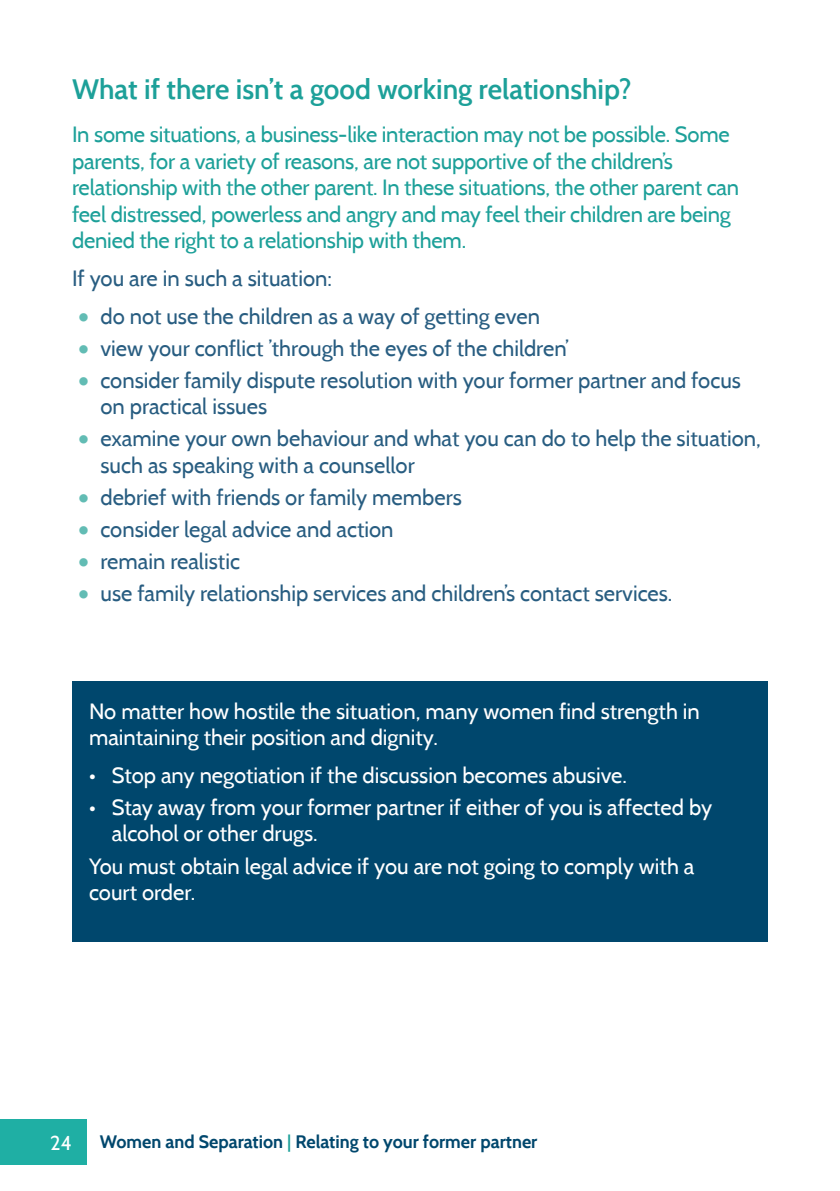
<style>
.page{position:relative;width:840px;height:1191px;background:#fff}
.page>*{position:absolute;margin:0;border:0;box-sizing:border-box;transform-origin:0 0}
.Heading_2_Teal{font:600 28px "Cabin";color:#1da099}
.t1{font:22px/26.4px "Cabin";color:#285d81}
.Highlight-intro{font:22px/26.4px "Cabin";letter-spacing:-.01em;color:#1da099}
.text_white{font:22px/26.4px "Cabin";color:#fff}
.t2{font:20px "Cabin";color:#fff}
.t3{font:700 18px "Cabin";color:#00476d}
.s1{font-size:38px;color:#62bcb4}
.s2{color:#1da099}
</style>
<div class="page">
<div style="left:0;top:1119px;width:86px;height:45px;background:#1fafa4"></div>
<div style="left:72px;top:680px;width:695px;height:261px;background:#00476d"></div>
<p class="Heading_2_Teal" style="left:72px;top:72px;width:560px">What if there isn’t a good working relationship?</p>
<p class="Highlight-intro" style="left:72px;top:121px;width:668px">In some situations, a business-like interaction may not be possible. Some parents, for a variety of reasons, are not supportive of the children’s relationship with the other parent. In these situations, the other parent can feel distressed, powerless and angry and may feel their children are being denied the right to a relationship with them.</p>
<p class="t1" style="left:72px;top:265px;width:261px">If you are in such a situation:</p>
<p class="t1" style="left:78px;top:302px;width:463px"><span class="s1">•</span> do not use the children as a way of getting even</p>
<p class="t1" style="left:78px;top:335px;width:492px"><span class="s1">•</span> view your conflict ’through the eyes of the children’</p>
<p class="t1" style="left:100px;top:367px;width:641px;text-indent:-23px"><span class="s1">•</span> consider family dispute resolution with your former partner and focus on practical issues</p>
<p class="t1" style="left:100px;top:425px;width:661px;text-indent:-23px"><span class="s1">•</span> examine your own behaviour and what you can do to help the situation, such as speaking with a counsellor</p>
<p class="t1" style="left:78px;top:484px;width:385px"><span class="s1">•</span> debrief with friends or family members</p>
<p class="t1" style="left:78px;top:516px;width:317px"><span class="s1">•</span> consider legal advice and action</p>
<p class="t1" style="left:78px;top:548px;width:164px"><span class="s1">•</span> remain realistic</p>
<p class="t1" style="left:78px;top:580px;width:596px"><span class="s1">•</span> use family relationship services and children’s contact services.</p>
<p class="text_white" style="left:89px;top:697px;width:612px">No matter how hostile the situation, many women find strength in maintaining their position and dignity.</p>
<p class="text_white" style="left:89px;top:762px;width:539px">• Stop any negotiation if the discussion becomes abusive.</p>
<p class="text_white" style="left:112px;top:794px;width:601px;text-indent:-23px">• Stay away from your former partner if either of you is affected by alcohol or other drugs.</p>
<p class="text_white" style="left:89px;top:852px;width:606px">You must obtain legal advice if you are not going to comply with a court order.</p>
<p class="t2" style="left:50px;top:1130px;width:23px">24</p>
<p class="t3" style="left:100px;top:1130px;width:439px">Women and Separation <span class="s2">|</span> Relating to your former partner</p>
</div>
